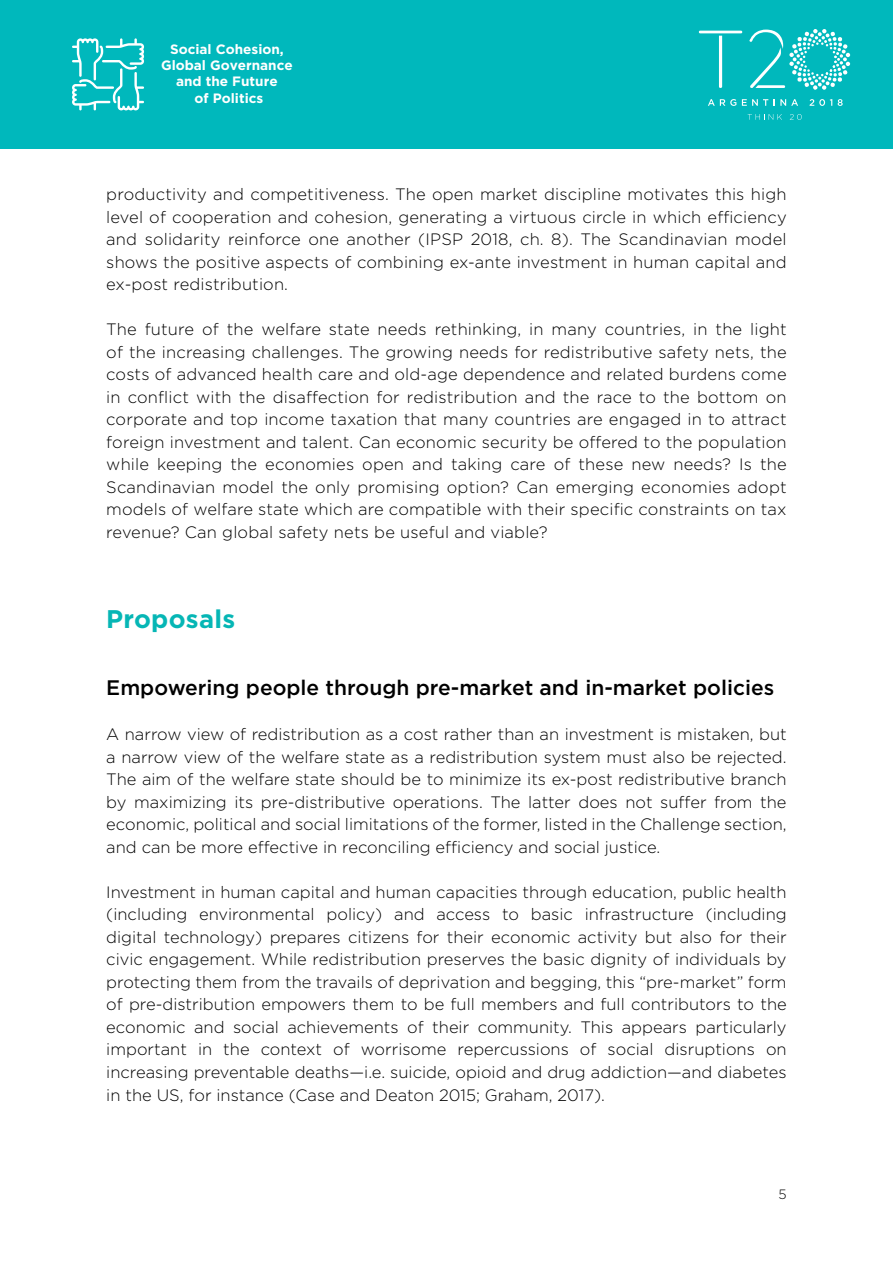
<style>
.page{position:relative;width:893px;height:1263px;background:#fff}
.page>*{position:absolute;margin:0;border:0;box-sizing:border-box;transform-origin:0 0}
.t1{font:700 25.5px "Gotham HTF";letter-spacing:.01em;color:#06b6b5}
.t2{font:500 21px "Gotham";color:#000}
.t3{font:300 16.5px/22.5px "Gotham";color:#000;text-align:justify}
.t4{font:700 13.5px/16.2px "Gotham";color:#fff;text-align:center}
.t5{font:300 13.5px "Gotham";color:#000}
</style>
<div class="page">
<div style="left:0;top:0;width:893px;height:149px;background:#00b8bc"></div>
<svg style="left:749px;top:29px;width:101px;height:61px"></svg>
<svg style="left:708px;top:99px;width:28px;height:7px"></svg>
<svg style="left:742px;top:99px;width:26px;height:7px"></svg>
<svg style="left:774px;top:99px;width:24px;height:7px"></svg>
<svg style="left:810px;top:99px;width:22px;height:7px"></svg>
<svg style="left:838px;top:99px;width:5px;height:7px"></svg>
<svg style="left:699px;top:31px;width:43px;height:57px"></svg>
<svg style="left:748px;top:114px;width:34px;height:6px"></svg>
<svg style="left:790px;top:114px;width:12px;height:6px"></svg>
<svg style="left:72px;top:38px;width:72px;height:72px"></svg>
<p class="t4" style="left:161px;top:41px;width:133px">Social Cohesion,<br>Global Governance and the Future<br>of Politics</p>
<p class="t3" style="left:106px;top:183px;width:682px">productivity and competitiveness. The open market discipline motivates this high level of cooperation and cohesion, generating a virtuous circle in which efficiency and solidarity reinforce one another (IPSP 2018, ch. 8). The Scandinavian model shows the positive aspects of combining ex-ante investment in human capital and ex-post redistribution.</p>
<p class="t3" style="left:106px;top:318px;width:682px">The future of the welfare state needs rethinking, in many countries, in the light of the increasing challenges. The growing needs for redistributive safety nets, the costs of advanced health care and old-age dependence and related burdens come in conflict with the disaffection for redistribution and the race to the bottom on corporate and top income taxation that many countries are engaged in to attract foreign investment and talent. Can economic security be offered to the population while keeping the economies open and taking care of these new needs? Is the Scandinavian model the only promising option? Can emerging economies adopt models of welfare state which are compatible with their specific constraints on tax revenue? Can global safety nets be useful and viable?</p>
<h1 class="t1" style="left:106px;top:604px;width:130px">Proposals</h1>
<p class="t2" style="left:106px;top:674px;width:669px">Empowering people through pre-market and in-market policies</p>
<p class="t3" style="left:106px;top:723px;width:682px">A narrow view of redistribution as a cost rather than an investment is mistaken, but a narrow view of the welfare state as a redistribution system must also be rejected.<br>The aim of the welfare state should be to minimize its ex-post redistributive branch by maximizing its pre-distributive operations. The latter does not suffer from the economic, political and social limitations of the former, listed in the Challenge section, and can be more effective in reconciling efficiency and social justice.</p>
<p class="t3" style="left:106px;top:880px;width:682px">Investment in human capital and human capacities through education, public health (including environmental policy) and access to basic infrastructure (including digital technology) prepares citizens for their economic activity but also for their civic engagement. While redistribution preserves the basic dignity of individuals by protecting them from the travails of deprivation and begging, this “pre-market” form of pre-distribution empowers them to be full members and full contributors to the economic and social achievements of their community. This appears particularly important in the context of worrisome repercussions of social disruptions on increasing preventable deaths—i.e. suicide, opioid and drug addiction—and diabetes in the US, for instance (Case and Deaton 2015; Graham, 2017).</p>
<p class="t5" style="left:778px;top:1186px;width:10px">5</p>
</div>
